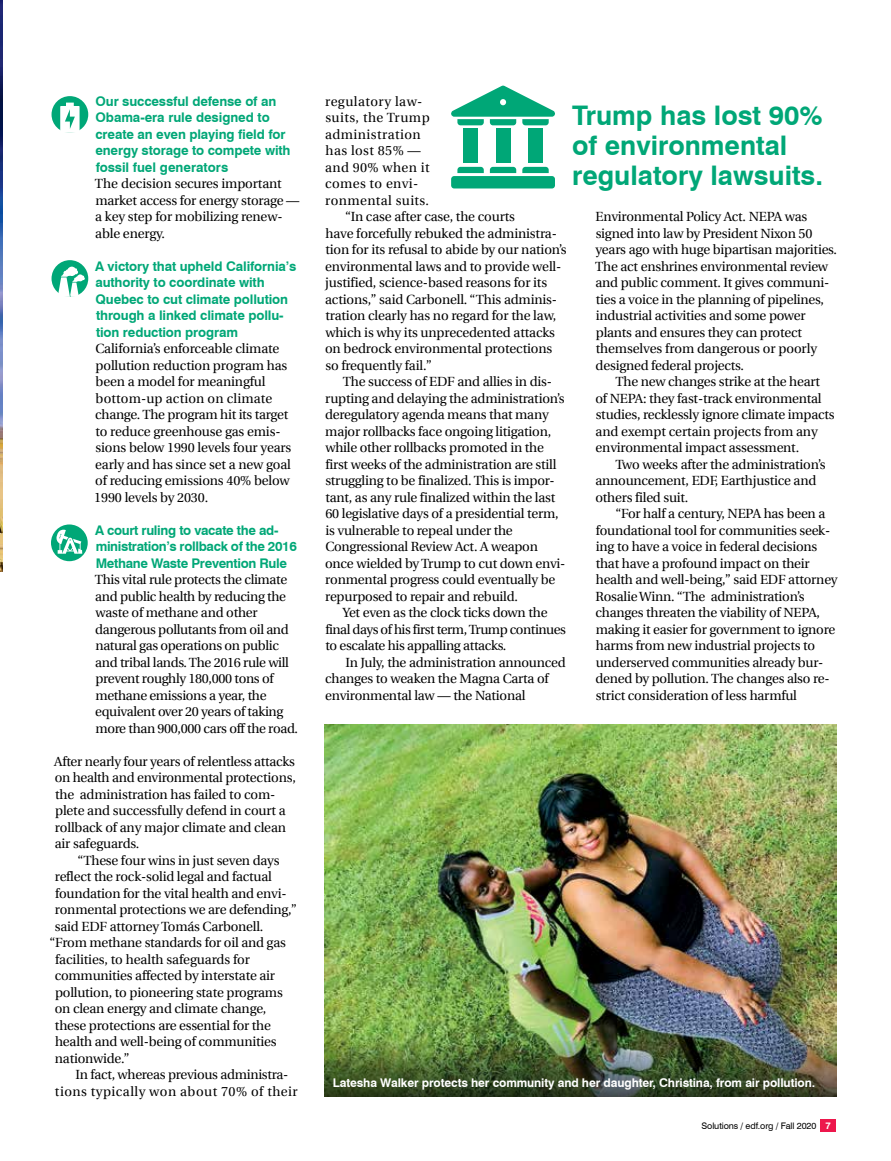
<style>
.page{position:relative;width:891px;height:1161px;background:#fff}
.page>*{position:absolute;margin:0;border:0;box-sizing:border-box;transform-origin:0 0}
.t1{font:700 27px/30px "Swiss 721 BT";color:#00a777}
.t2{font:13.35px/16.5px "Utopia";letter-spacing:-.015em;color:#000}
.t3{font:700 13.35px/16.5px "Swiss 721 BT";letter-spacing:-.01em;color:#00a777}
.t4{font:13.35px "Utopia";letter-spacing:.035em;color:#000}
.t5{font:13.35px "Utopia";letter-spacing:.03em;color:#000}
.t6{font:13.35px "Utopia";letter-spacing:-.035em;color:#000}
.t7{font:700 12px "Swiss 721 BT";letter-spacing:-.01em;color:#fff}
.t8{font:9px "Swiss 721 BT";letter-spacing:-.01em;color:#000}
.s1{font-weight:700;font-size:9.6px;color:#fff}
</style>
<div class="page">
<img style="left:0;top:0;width:2px;height:572px">
<img style="left:324px;top:724px;width:513px;height:316px">
<div style="left:52px;top:260px;width:36px;height:37px;background:#00a777;border-radius:50%"></div>
<svg style="left:58px;top:267px;width:27px;height:30px"></svg>
<div style="left:52px;top:96px;width:36px;height:37px;background:#00a777;border-radius:50%"></div>
<svg style="left:60px;top:103px;width:20px;height:30px"></svg>
<div style="left:820px;top:1119px;width:16px;height:13px;background:#ed174c"></div>
<div style="left:451px;top:176px;width:104px;height:12px;background:#00a777;border-radius:3px"></div>
<svg style="left:490px;top:167px;width:26px;height:6px"></svg>
<svg style="left:522px;top:167px;width:27px;height:6px"></svg>
<svg style="left:457px;top:167px;width:27px;height:6px"></svg>
<div style="left:528px;top:128px;width:15px;height:35px;background:#00a777"></div>
<div style="left:496px;top:128px;width:14px;height:35px;background:#00a777"></div>
<div style="left:464px;top:128px;width:14px;height:35px;background:#00a777"></div>
<svg style="left:451px;top:85px;width:104px;height:40px"></svg>
<div style="left:51px;top:524px;width:37px;height:37px;background:#00a777;border-radius:50%"></div>
<svg style="left:56px;top:530px;width:26px;height:24px"></svg>
<img style="left:324px;top:1040px;width:513px;height:56px">
<p class="t3" style="left:95px;top:93px;width:197px">Our successful defense of an<br>Obama-era rule designed to create an even playing field for energy storage to compete with fossil fuel generators</p>
<p class="t2" style="left:95px;top:176px;width:206px">The decision secures important market access for energy storage — a key step for mobilizing renew&shy;able energy.</p>
<p class="t3" style="left:95px;top:258px;width:203px">A victory that upheld California’s authority to coordinate with<br>Quebec to cut climate pollution through a linked climate pollu&shy;tion reduction program</p>
<p class="t2" style="left:94px;top:341px;width:199px">California’s enforceable climate pollution reduction program has been a model for meaningful bottom-up action on climate change. The program hit its target to reduce greenhouse gas emis&shy;sions below 1990 levels four years early and has since set a new goal of reducing emissions 40% below<br>1990 levels by 2030.</p>
<p class="t3" style="left:95px;top:522px;width:204px">A court ruling to vacate the ad&shy;ministration’s rollback of the 2016<br>Methane Waste Prevention Rule</p>
<p class="t2" style="left:95px;top:572px;width:205px">This vital rule protects the climate and public health by reducing the waste of methane and other dangerous pollutants from oil and natural gas operations on public and tribal lands. The 2016 rule will prevent roughly 180,000 tons of methane emissions a year, the equivalent over 20 years of taking more than 900,000 cars off the road.</p>
<p class="t2" style="left:54px;top:753px;width:243px">After nearly four years of relentless attacks on health and environmental protections, the administration has failed to com&shy;plete and successfully defend in court a rollback of any major climate and clean air safeguards.</p>
<p class="t2" style="left:77px;top:852px;width:204px">“These four wins in just seven days</p>
<p class="t2" style="left:55px;top:869px;width:218px">reflect the rock-solid legal and factual</p>
<p class="t2" style="left:55px;top:885px;width:233px">foundation for the vital health and envi-</p>
<p class="t2" style="left:55px;top:902px;width:244px">ronmental protections we are defending,”</p>
<p class="t2" style="left:55px;top:918px;width:210px">said EDF attorney Tomás Carbonell.</p>
<p class="t2" style="left:50px;top:935px;width:238px">“From methane standards for oil and gas</p>
<p class="t2" style="left:55px;top:951px;width:196px">facilities, to health safeguards for</p>
<p class="t2" style="left:55px;top:968px;width:222px">communities affected by interstate air</p>
<p class="t2" style="left:55px;top:984px;width:229px">pollution, to pioneering state programs</p>
<p class="t2" style="left:55px;top:1001px;width:213px">on clean energy and climate change,</p>
<p class="t2" style="left:55px;top:1017px;width:218px">these protections are essential for the</p>
<p class="t2" style="left:55px;top:1034px;width:223px">health and well-being of communities</p>
<p class="t2" style="left:55px;top:1050px;width:76px">nationwide.”</p>
<p class="t2" style="left:76px;top:1067px;width:214px">In fact, whereas previous administra-</p>
<p class="t4" style="left:55px;top:1084px;width:244px">tions typically won about 70% of their</p>
<p class="t4" style="left:325px;top:94px;width:99px">regulatory law-</p>
<p class="t4" style="left:325px;top:110px;width:106px">suits, the Trump</p>
<p class="t4" style="left:325px;top:127px;width:97px">administration</p>
<p class="t5" style="left:325px;top:143px;width:97px">has lost 85% —</p>
<p class="t5" style="left:325px;top:160px;width:106px">and 90% when it</p>
<p class="t5" style="left:325px;top:176px;width:95px">comes to envi-</p>
<p class="t5" style="left:325px;top:193px;width:105px">ronmental suits.</p>
<p class="t2" style="left:345px;top:209px;width:172px">“In case after case, the courts</p>
<p class="t2" style="left:325px;top:225px;width:233px">have forcefully rebuked the administra-</p>
<p class="t2" style="left:325px;top:242px;width:243px">tion for its refusal to abide by our nation’s</p>
<p class="t2" style="left:325px;top:258px;width:238px">environmental laws and to provide well-</p>
<p class="t2" style="left:325px;top:275px;width:223px">justified, science-based reasons for its</p>
<p class="t2" style="left:325px;top:291px;width:234px">actions,” said Carbonell. “This adminis-</p>
<p class="t2" style="left:325px;top:308px;width:232px">tration clearly has no regard for the law,</p>
<p class="t2" style="left:325px;top:324px;width:231px">which is why its unprecedented attacks</p>
<p class="t2" style="left:325px;top:341px;width:229px">on bedrock environmental protections</p>
<p class="t2" style="left:325px;top:357px;width:108px">so frequently fail.”</p>
<p class="t2" style="left:343px;top:374px;width:211px">The success of EDF and allies in dis-</p>
<p class="t2" style="left:325px;top:390px;width:241px">rupting and delaying the administration’s</p>
<p class="t2" style="left:325px;top:407px;width:225px">deregulatory agenda means that many</p>
<p class="t2" style="left:325px;top:423px;width:227px">major rollbacks face ongoing litigation,</p>
<p class="t2" style="left:325px;top:440px;width:220px">while other rollbacks promoted in the</p>
<p class="t2" style="left:325px;top:456px;width:233px">first weeks of the administration are still</p>
<p class="t2" style="left:325px;top:473px;width:231px">struggling to be finalized. This is impor-</p>
<p class="t2" style="left:325px;top:489px;width:231px">tant, as any rule finalized within the last</p>
<p class="t2" style="left:325px;top:506px;width:235px">60 legislative days of a presidential term,</p>
<p class="t2" style="left:326px;top:522px;width:189px">is vulnerable to repeal under the</p>
<p class="t2" style="left:325px;top:539px;width:214px">Congressional Review Act. A weapon</p>
<p class="t2" style="left:325px;top:555px;width:242px">once wielded by Trump to cut down envi-</p>
<p class="t2" style="left:325px;top:572px;width:231px">ronmental progress could eventually be</p>
<p class="t2" style="left:325px;top:588px;width:194px">repurposed to repair and rebuild.</p>
<p class="t2" style="left:343px;top:605px;width:206px">Yet even as the clock ticks down the</p>
<p class="t6" style="left:325px;top:622px;width:242px">final days of his first term, Trump continues</p>
<p class="t2" style="left:325px;top:638px;width:183px">to escalate his appalling attacks.</p>
<p class="t2" style="left:346px;top:654px;width:222px">In July, the administration announced</p>
<p class="t2" style="left:325px;top:671px;width:225px">changes to weaken the Magna Carta of</p>
<p class="t2" style="left:325px;top:687px;width:202px">environmental law — the National</p>
<h1 class="t1" style="left:572px;top:101px;width:252px">Trump has lost 90% of environmental regulatory lawsuits.</h1>
<p class="t2" style="left:595px;top:209px;width:243px">Environmental Policy Act. NEPA was signed into law by President Nixon 50 years ago with huge bipartisan majorities.<br>The act enshrines environmental review and public comment. It gives communi&shy;ties a voice in the planning of pipelines, industrial activities and some power plants and ensures they can protect themselves from dangerous or poorly designed federal projects.</p>
<p class="t2" style="left:595px;top:374px;width:241px;text-indent:20px">The new changes strike at the heart of NEPA: they fast-track environmental studies, recklessly ignore climate impacts and exempt certain projects from any environmental impact assessment.</p>
<p class="t2" style="left:595px;top:456px;width:232px;text-indent:20px">Two weeks after the administration’s announcement, EDF, Earthjustice and others filed suit.</p>
<p class="t2" style="left:595px;top:506px;width:244px;text-indent:20px">“For half a century, NEPA has been a foundational tool for communities seek&shy;ing to have a voice in federal decisions that have a profound impact on their health and well-being,” said EDF attorney Rosalie Winn. “The administration’s changes threaten the viability of NEPA, making it easier for government to ignore harms from new industrial projects to underserved communities already bur&shy;dened by pollution. The changes also re&shy;strict consideration of less harmful</p>
<p class="t7" style="left:333px;top:1076px;width:484px">Latesha Walker protects her community and her daughter, Christina, from air pollution.</p>
<p class="t8" style="left:702px;top:1120px;width:131px">Solutions / edf.org / Fall 2020 <span class="s1">7</span></p>
</div>
